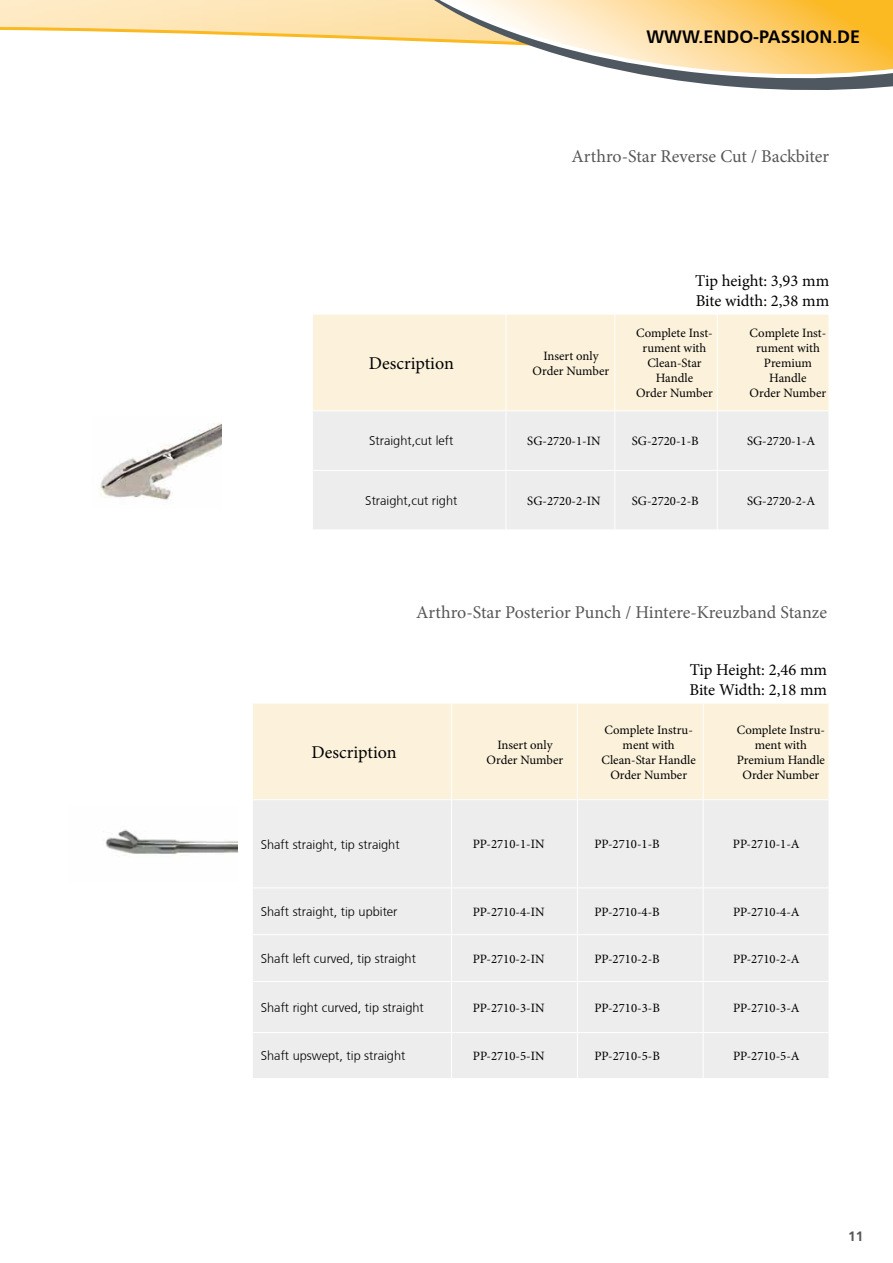
<style>
.page{position:relative;width:893px;height:1263px;background:#fff}
.page>*{position:absolute;margin:0;border:0;box-sizing:border-box;transform-origin:0 0}
.t1{font:18px "Minion Pro";letter-spacing:-.005em;color:#575756}
.t2{font:18px "Minion Pro";color:#000}
.t3{font:700 17.85px "Frutiger CE";color:#000}
.t4{font:16.5px/19.8px "Minion Pro";color:#000}
.t5{font:700 13.5px "Frutiger CE";color:#575756}
.t6{font:12.75px/15px "Minion Pro";color:#000;text-align:center}
.t7{font:300 12.75px "Frutiger CE";color:#000}
</style>
<div class="page">
<svg style="left:0;top:0;width:353px;height:39px;background:#fde6b7"></svg>
<svg style="left:353px;top:0;width:540px;height:90px"></svg>
<div style="left:313px;top:315px;width:516px;height:95px;background:#fcf2db"></div>
<div style="left:313px;top:412px;width:515px;height:117px;background:#ededed"></div>
<hr style="left:506px;top:314px;width:1px;height:97px;background:#fff">
<hr style="left:615px;top:314px;width:1px;height:97px;background:#fff">
<hr style="left:717px;top:314px;width:1px;height:97px;background:#fff">
<hr style="left:506px;top:411px;width:1px;height:59px;background:#fff">
<hr style="left:615px;top:411px;width:1px;height:59px;background:#fff">
<hr style="left:717px;top:411px;width:1px;height:59px;background:#fff">
<hr style="left:312px;top:470px;width:194px;height:1px;background:#fff">
<hr style="left:506px;top:470px;width:109px;height:1px;background:#fff">
<hr style="left:506px;top:470px;width:1px;height:60px;background:#fff">
<hr style="left:615px;top:470px;width:102px;height:1px;background:#fff">
<hr style="left:615px;top:470px;width:1px;height:60px;background:#fff">
<hr style="left:717px;top:470px;width:112px;height:1px;background:#fff">
<hr style="left:717px;top:470px;width:1px;height:60px;background:#fff">
<div style="left:253px;top:704px;width:576px;height:95px;background:#fcf2db"></div>
<div style="left:253px;top:800px;width:575px;height:134px;background:#ededed"></div>
<div style="left:253px;top:935px;width:575px;height:143px;background:#ededed"></div>
<hr style="left:451px;top:703px;width:1px;height:96px;background:#fff">
<hr style="left:577px;top:703px;width:1px;height:96px;background:#fff">
<hr style="left:703px;top:703px;width:1px;height:96px;background:#fff">
<hr style="left:451px;top:800px;width:1px;height:88px;background:#fff">
<hr style="left:577px;top:800px;width:1px;height:88px;background:#fff">
<hr style="left:703px;top:800px;width:1px;height:88px;background:#fff">
<hr style="left:252px;top:888px;width:200px;height:1px;background:#fff">
<hr style="left:452px;top:888px;width:125px;height:1px;background:#fff">
<hr style="left:451px;top:888px;width:1px;height:46px;background:#fff">
<hr style="left:577px;top:888px;width:126px;height:1px;background:#fff">
<hr style="left:577px;top:888px;width:1px;height:46px;background:#fff">
<hr style="left:703px;top:888px;width:126px;height:1px;background:#fff">
<hr style="left:703px;top:888px;width:1px;height:46px;background:#fff">
<hr style="left:451px;top:935px;width:1px;height:46px;background:#fff">
<hr style="left:577px;top:935px;width:1px;height:46px;background:#fff">
<hr style="left:703px;top:935px;width:1px;height:46px;background:#fff">
<hr style="left:451px;top:982px;width:1px;height:50px;background:#fff">
<hr style="left:577px;top:982px;width:1px;height:50px;background:#fff">
<hr style="left:703px;top:982px;width:1px;height:50px;background:#fff">
<hr style="left:451px;top:1033px;width:1px;height:45px;background:#fff">
<hr style="left:577px;top:1033px;width:1px;height:45px;background:#fff">
<hr style="left:703px;top:1033px;width:1px;height:45px;background:#fff">
<hr style="left:252px;top:981px;width:200px;height:1px;background:#fff">
<hr style="left:452px;top:981px;width:125px;height:1px;background:#fff">
<hr style="left:577px;top:981px;width:126px;height:1px;background:#fff">
<hr style="left:703px;top:981px;width:126px;height:1px;background:#fff">
<hr style="left:252px;top:1032px;width:200px;height:1px;background:#fff">
<hr style="left:452px;top:1032px;width:125px;height:1px;background:#fff">
<hr style="left:577px;top:1032px;width:126px;height:1px;background:#fff">
<hr style="left:703px;top:1032px;width:126px;height:1px;background:#fff">
<img style="left:105px;top:829px;width:133px;height:27px">
<img style="left:99px;top:423px;width:122px;height:77px">
<h2 class="t3" style="left:646px;top:26px;width:215px">WWW.ENDO-PASSION.DE</h2>
<h1 class="t1" style="left:572px;top:144px;width:259px">Arthro-Star Reverse Cut / Backbiter</h1>
<h1 class="t2" style="left:369px;top:351px;width:87px">Description</h1>
<p class="t6" style="left:533px;top:348px;width:78px">Insert only<br>Order Number</p>
<p class="t4" style="left:695px;top:271px;width:135px">Tip height: 3,93 mm<br>Bite width: 2,38 mm</p>
<p class="t6" style="left:636px;top:326px;width:78px">Complete Inst&shy;rument with<br>Clean-Star<br>Handle<br>Order Number</p>
<p class="t6" style="left:750px;top:326px;width:78px">Complete Inst&shy;rument with<br>Premium<br>Handle<br>Order Number</p>
<p class="t7" style="left:369px;top:433px;width:86px">Straight,cut left</p>
<p class="t6" style="left:527px;top:434px;width:75px">SG-2720-1-IN</p>
<p class="t6" style="left:632px;top:434px;width:68px">SG-2720-1-B</p>
<p class="t6" style="left:747px;top:434px;width:70px">SG-2720-1-A</p>
<p class="t7" style="left:365px;top:493px;width:94px">Straight,cut right</p>
<p class="t6" style="left:527px;top:493px;width:75px">SG-2720-2-IN</p>
<p class="t6" style="left:632px;top:493px;width:68px">SG-2720-2-B</p>
<p class="t6" style="left:747px;top:493px;width:70px">SG-2720-2-A</p>
<h1 class="t1" style="left:416px;top:600px;width:412px">Arthro-Star Posterior Punch / Hintere-Kreuzband Stanze</h1>
<h1 class="t2" style="left:311px;top:740px;width:87px">Description</h1>
<p class="t6" style="left:487px;top:737px;width:78px">Insert only<br>Order Number</p>
<p class="t4" style="left:689px;top:660px;width:139px">Tip Height: 2,46 mm<br>Bite Width: 2,18 mm</p>
<p class="t6" style="left:601px;top:722px;width:96px">Complete Instru&shy;ment with<br>Clean-Star Handle<br>Order Number</p>
<p class="t6" style="left:737px;top:722px;width:90px">Complete Instru&shy;ment with<br>Premium Handle<br>Order Number</p>
<p class="t7" style="left:261px;top:837px;width:140px">Shaft straight, tip straight</p>
<p class="t6" style="left:473px;top:837px;width:73px">PP-2710-1-IN</p>
<p class="t6" style="left:594px;top:837px;width:67px">PP-2710-1-B</p>
<p class="t6" style="left:733px;top:837px;width:68px">PP-2710-1-A</p>
<p class="t7" style="left:261px;top:904px;width:138px">Shaft straight, tip upbiter</p>
<p class="t6" style="left:473px;top:904px;width:73px">PP-2710-4-IN</p>
<p class="t6" style="left:594px;top:904px;width:67px">PP-2710-4-B</p>
<p class="t6" style="left:733px;top:904px;width:68px">PP-2710-4-A</p>
<p class="t7" style="left:261px;top:951px;width:157px">Shaft left curved, tip straight</p>
<p class="t6" style="left:473px;top:951px;width:73px">PP-2710-2-IN</p>
<p class="t6" style="left:594px;top:951px;width:67px">PP-2710-2-B</p>
<p class="t6" style="left:733px;top:951px;width:68px">PP-2710-2-A</p>
<p class="t7" style="left:261px;top:1000px;width:164px">Shaft right curved, tip straight</p>
<p class="t6" style="left:473px;top:1000px;width:73px">PP-2710-3-IN</p>
<p class="t6" style="left:594px;top:1000px;width:67px">PP-2710-3-B</p>
<p class="t6" style="left:733px;top:1000px;width:68px">PP-2710-3-A</p>
<p class="t7" style="left:261px;top:1048px;width:146px">Shaft upswept, tip straight</p>
<p class="t6" style="left:473px;top:1049px;width:73px">PP-2710-5-IN</p>
<p class="t6" style="left:594px;top:1049px;width:67px">PP-2710-5-B</p>
<p class="t6" style="left:733px;top:1049px;width:68px">PP-2710-5-A</p>
<p class="t5" style="left:848px;top:1228px;width:17px">11</p>
</div>
